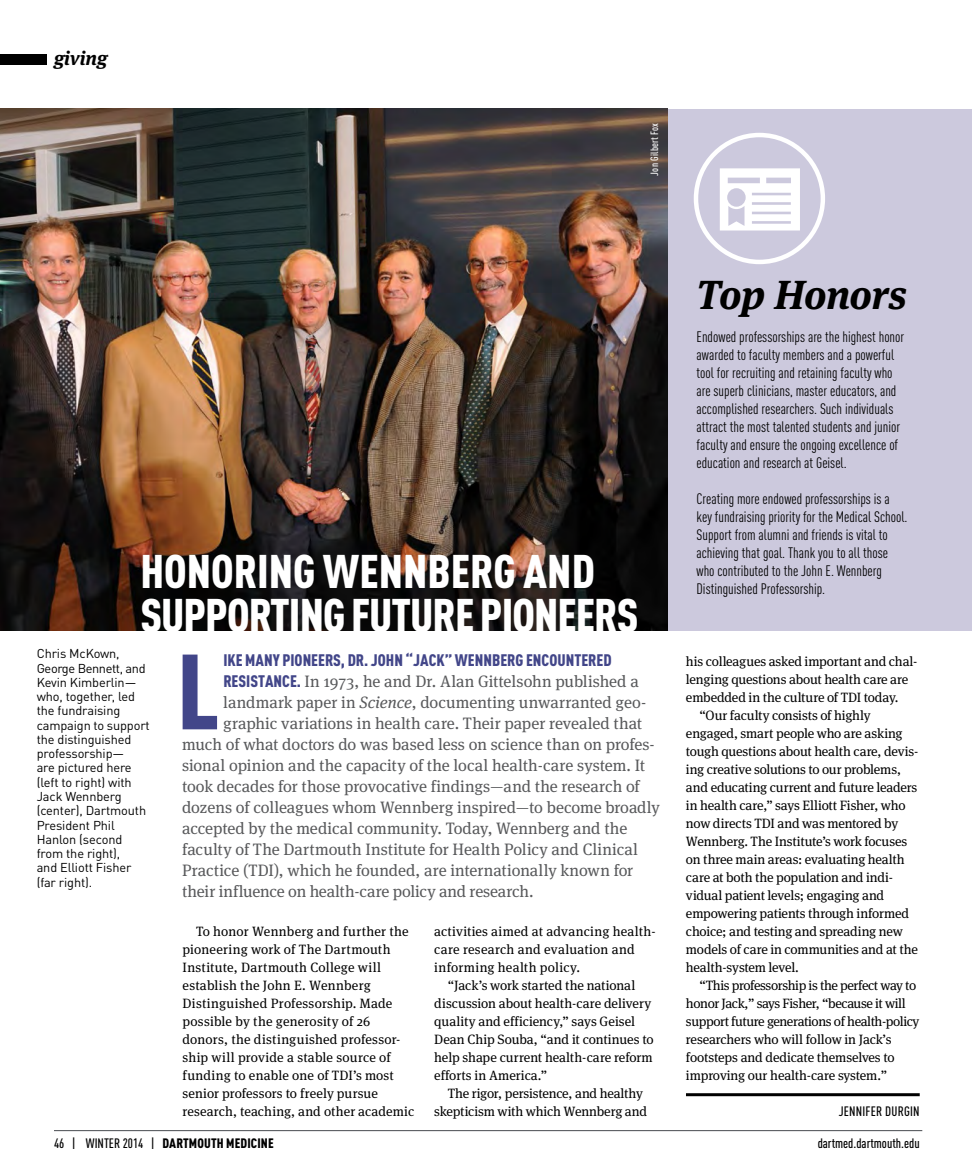
<style>
.page{position:relative;width:972px;height:1175px;background:#fff}
.page>*{position:absolute;margin:0;border:0;box-sizing:border-box;transform-origin:0 0}
.t1{font:900 condensed 105px "DINOT";color:#424689}
.t2{font:900 condensed 46.5px/43.5px "DINOT";letter-spacing:-.02em;color:#fff}
.t3{font:italic 700 40.5px "Meta Serif";letter-spacing:-.01em;color:#000}
.t4{font:italic 700 19.5px "Meta Serif";color:#000}
.t5{font:16.5px "Meta Serif";color:#58595b}
.t6{font:900 condensed 16.5px "DINOT";color:#424689}
.t7{font:condensed 15px/18px "DINOT";color:#000}
.t8{font:13.5px/18px "Meta Serif";letter-spacing:-.005em;color:#000}
.t9{font:13.5px/18px "Meta Serif";letter-spacing:-.03em;color:#000}
.t10{font:13.5px/18px "Meta Serif";letter-spacing:.02em;color:#000}
.Feature_Line{font:500 condensed 13.5px "DINOT";color:#000}
.Feature_Line-2{font:900 condensed 13.5px "DINOT";letter-spacing:.01em;color:#000}
.t11{font:12.75px/14.2px "DINOT";letter-spacing:-.01em;color:#000}
.t12{font:500 condensed 10.5px "DINOT";letter-spacing:.02em;color:#fff}
.s1{font-family:"DINOT";font-weight:900;font-stretch:condensed;color:#424689}
.s2{font-style:italic}
.s3{font-weight:500}
</style>
<div class="page">
<div style="left:664px;top:109px;width:308px;height:521px;background:#ccc9dd"></div>
<img style="left:0;top:109px;width:668px;height:521px">
<hr style="left:54px;top:1130px;width:868px;height:1px;background:#474b4f">
<div style="left:0;top:54px;width:46px;height:11px;background:#000"></div>
<hr style="left:686px;top:1093px;width:234px;height:3px;background:#000">
<div style="left:694px;top:133px;width:131px;height:131px;border:4px solid #fff;border-radius:50%"></div>
<svg style="left:720px;top:168px;width:80px;height:62px"></svg>
<p class="t4" style="left:54px;top:42px;width:55px">giving</p>
<p class="t12" style="left:648px;top:176px;width:54px;rotate:-90deg">Jon Gilbert Fox</p>
<p class="t2" style="left:140px;top:549px;width:500px">HONORING WENNBERG AND<br>SUPPORTING FUTURE PIONEERS</p>
<p class="t11" style="left:37px;top:646px;width:115px">Chris McKown,<br>George Bennett, and<br>Kevin Kimberlin— who, together, led the fundraising campaign to support the distinguished professorship—<br>are pictured here (left to right) with<br>Jack Wennberg (center), Dartmouth<br>President Phil<br>Hanlon (second from the right),<br>and Elliott Fisher (far right).</p>
<p class="t1" style="left:177px;top:626px;width:44px">L</p>
<p class="t6" style="left:223px;top:650px;width:390px">IKE MANY PIONEERS, DR. JOHN “JACK” WENNBERG ENCOUNTERED</p>
<p class="t5" style="left:223px;top:667px;width:417px"><span class="s1">RESISTANCE.</span> In 1973, he and Dr. Alan Gittelsohn published a</p>
<p class="t5" style="left:223px;top:688px;width:425px">landmark paper in <span class="s2">Science</span>, documenting unwarranted geo-</p>
<p class="t5" style="left:223px;top:709px;width:420px">graphic variations in health care. Their paper revealed that</p>
<p class="t5" style="left:182px;top:730px;width:474px">much of what doctors do was based less on science than on profes-</p>
<p class="t5" style="left:182px;top:751px;width:464px">sional opinion and the capacity of the local health-care system. It</p>
<p class="t5" style="left:182px;top:772px;width:459px">took decades for those provocative findings—and the research of</p>
<p class="t5" style="left:182px;top:793px;width:479px">dozens of colleagues whom Wennberg inspired—to become broadly</p>
<p class="t5" style="left:182px;top:815px;width:447px">accepted by the medical community. Today, Wennberg and the</p>
<p class="t5" style="left:182px;top:836px;width:457px">faculty of The Dartmouth Institute for Health Policy and Clinical</p>
<p class="t5" style="left:182px;top:857px;width:453px">Practice (TDI), which he founded, are internationally known for</p>
<p class="t5" style="left:182px;top:878px;width:353px">their influence on health-care policy and research.</p>
<p class="t8" style="left:183px;top:921px;width:233px;text-indent:14px">To honor Wennberg and further the pioneering work of The Dartmouth Institute, Dartmouth College will establish the John E. Wennberg Distinguished Professorship. Made possible by the generosity of 26 donors, the distinguished professor&shy;ship will provide a stable source of funding to enable one of TDI’s most senior professors to freely pursue research, teaching, and other academic</p>
<p class="t10" style="left:434px;top:921px;width:223px">activities aimed at advancing health&shy;care research and evaluation and informing health policy.</p>
<p class="t8" style="left:434px;top:975px;width:221px;text-indent:14px">“Jack’s work started the national discussion about health-care delivery quality and efficiency,” says Geisel Dean Chip Souba, “and it continues to help shape current health-care reform efforts in America.”</p>
<p class="t8" style="left:434px;top:1083px;width:214px;text-indent:14px">The rigor, persistence, and healthy skepticism with which Wennberg and</p>
<p class="t3" style="left:697px;top:261px;width:212px">Top Honors</p>
<p class="t7" style="left:697px;top:328px;width:209px">Endowed professorships are the highest honor awarded to faculty members and a powerful tool for recruiting and retaining faculty who are superb clinicians, master educators, and accomplished researchers. Such individuals attract the most talented students and junior faculty and ensure the ongoing excellence of education and research at Geisel.</p>
<p class="t7" style="left:697px;top:490px;width:212px">Creating more endowed professorships is a key fundraising priority for the Medical School.<br>Support from alumni and friends is vital to achieving that goal. Thank you to all those who contributed to the John E. Wennberg Distinguished Professorship.</p>
<p class="t8" style="left:686px;top:651px;width:233px">his colleagues asked important and chal&shy;lenging questions about health care are embedded in the culture of TDI today.</p>
<p class="t8" style="left:686px;top:705px;width:234px;text-indent:14px">“Our faculty consists of highly engaged, smart people who are asking tough questions about health care, devis&shy;ing creative solutions to our problems, and educating current and future leaders in health care,” says Elliott Fisher, who now directs TDI and was mentored by Wennberg. The Institute’s work focuses on three main areas: evaluating health care at both the population and indi&shy;vidual patient levels; engaging and empowering patients through informed choice; and testing and spreading new models of care in communities and at the health-system level.</p>
<p class="t9" style="left:686px;top:975px;width:235px;text-indent:14px">“This professorship is the perfect way to honor Jack,” says Fisher, “because it will support future generations of health-policy researchers who will follow in Jack’s footsteps and dedicate themselves to improving our health-care system.”</p>
<p class="Feature_Line" style="left:839px;top:1103px;width:82px">JENNIFER DURGIN</p>
<p class="Feature_Line-2" style="left:54px;top:1135px;width:221px"><span class="s3">46 | WINTER 2014 |</span> DARTMOUTH MEDICINE</p>
<p class="Feature_Line" style="left:818px;top:1134px;width:104px">dartmed.dartmouth.edu</p>
</div>
